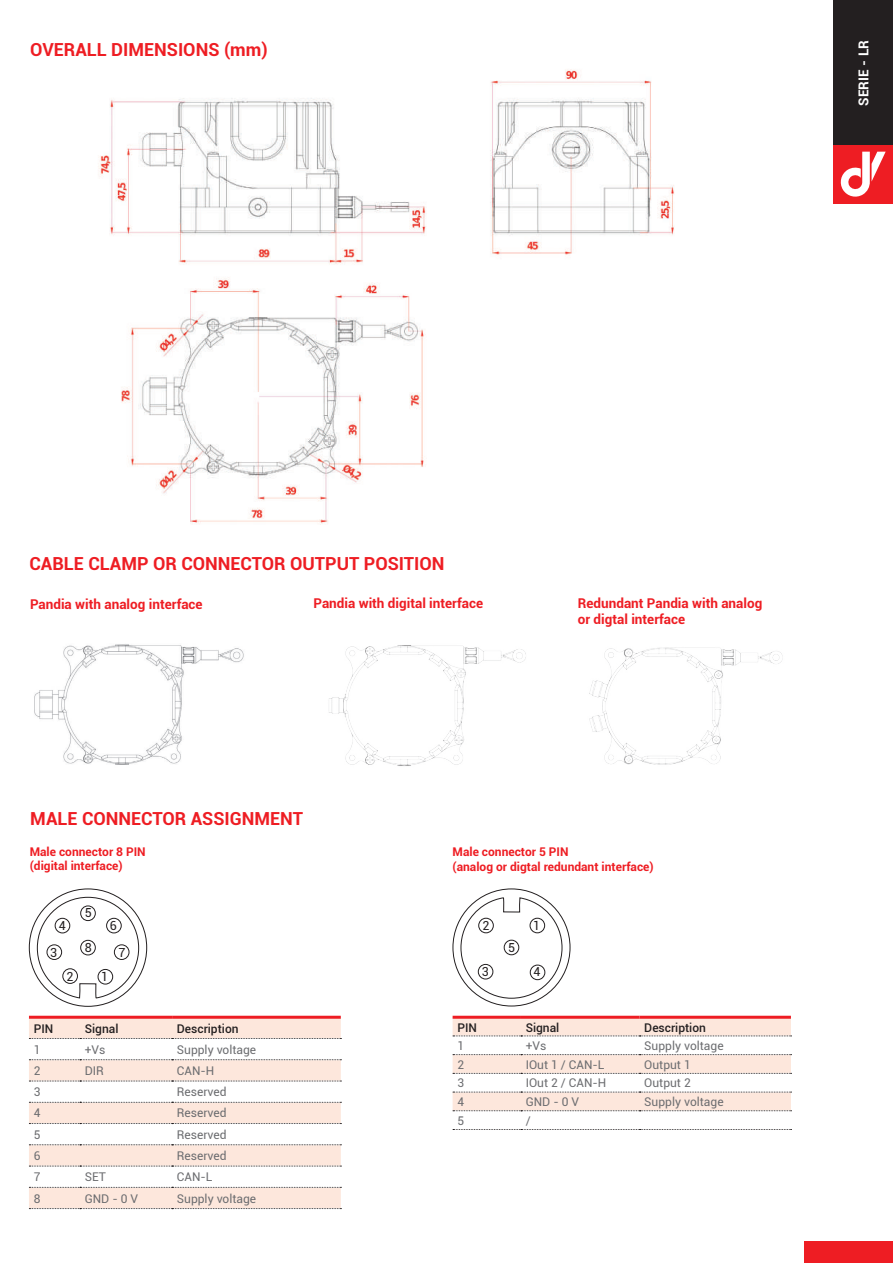
<style>
.page{position:relative;width:893px;height:1263px;background:#fff}
.page>*{position:absolute;margin:0;border:0;box-sizing:border-box;transform-origin:0 0}
.t1{font:700 18px "Roboto";color:#ee1d23}
.t2{font:700 13.65px "Roboto";color:#fff}
.t3{font:700 13.5px/16.2px "Roboto";color:#ee1d23}
.t4{font:12.45px "Roboto";color:#231f20}
.t5{font:12px "Roboto";color:#6c6d70}
.t6{font:700 12px/14.4px "Roboto";color:#ee1d23}
.t7{font:500 12px "Roboto";color:#231f20}
</style>
<div class="page">
<div style="left:833px;top:144px;width:60px;height:60px;background:#ee1d23"></div>
<div style="left:833px;top:0;width:60px;height:144px;background:#231f20"></div>
<div style="left:804px;top:1242px;width:89px;height:21px;background:#ee1d23"></div>
<svg style="left:840px;top:152px;width:46px;height:45px"></svg>
<img style="left:98px;top:69px;width:576px;height:456px">
<svg style="left:37px;top:896px;width:102px;height:103px"></svg>
<div style="left:80px;top:940px;width:16px;height:15px;border:1px solid #231f20;border-radius:50%"></div>
<div style="left:80px;top:905px;width:16px;height:16px;border:1px solid #231f20;border-radius:50%"></div>
<div style="left:106px;top:918px;width:16px;height:15px;border:1px solid #231f20;border-radius:50%"></div>
<div style="left:114px;top:944px;width:15px;height:16px;border:1px solid #231f20;border-radius:50%"></div>
<div style="left:98px;top:969px;width:15px;height:15px;border:1px solid #231f20;border-radius:50%"></div>
<div style="left:62px;top:968px;width:16px;height:16px;border:1px solid #231f20;border-radius:50%"></div>
<div style="left:47px;top:944px;width:15px;height:16px;border:1px solid #231f20;border-radius:50%"></div>
<div style="left:55px;top:918px;width:15px;height:15px;border:1px solid #231f20;border-radius:50%"></div>
<img style="left:589px;top:647px;width:194px;height:118px">
<img style="left:329px;top:645px;width:197px;height:121px">
<img style="left:34px;top:644px;width:210px;height:121px">
<svg style="left:460px;top:897px;width:103px;height:102px"></svg>
<div style="left:504px;top:940px;width:15px;height:15px;border:1px solid #231f20;border-radius:50%"></div>
<div style="left:530px;top:918px;width:15px;height:15px;border:1px solid #231f20;border-radius:50%"></div>
<div style="left:530px;top:965px;width:15px;height:15px;border:1px solid #231f20;border-radius:50%"></div>
<div style="left:478px;top:964px;width:15px;height:15px;border:1px solid #231f20;border-radius:50%"></div>
<div style="left:478px;top:918px;width:16px;height:15px;border:1px solid #231f20;border-radius:50%"></div>
<svg style="left:29px;top:1019px;width:312px;height:189px;fill:#fde7dc"></svg>
<svg style="left:29px;top:1038px;width:312px;height:1px"></svg>
<svg style="left:29px;top:1059px;width:312px;height:1px"></svg>
<svg style="left:29px;top:1081px;width:312px;height:1px"></svg>
<svg style="left:29px;top:1102px;width:312px;height:1px"></svg>
<svg style="left:29px;top:1123px;width:312px;height:1px"></svg>
<svg style="left:29px;top:1144px;width:312px;height:1px"></svg>
<svg style="left:29px;top:1166px;width:312px;height:1px"></svg>
<svg style="left:29px;top:1187px;width:312px;height:1px"></svg>
<svg style="left:29px;top:1208px;width:312px;height:1px"></svg>
<hr style="left:29px;top:1016px;width:51px;height:3px;background:#ee1d23">
<hr style="left:80px;top:1016px;width:92px;height:3px;background:#ee1d23">
<hr style="left:172px;top:1016px;width:169px;height:3px;background:#ee1d23">
<svg style="left:453px;top:1019px;width:338px;height:92px"></svg>
<svg style="left:453px;top:1129px;width:338px;height:1px"></svg>
<hr style="left:453px;top:1016px;width:68px;height:3px;background:#ee1d23">
<hr style="left:521px;top:1016px;width:118px;height:3px;background:#ee1d23">
<hr style="left:639px;top:1016px;width:152px;height:3px;background:#ee1d23">
<h1 class="t1" style="left:30px;top:37px;width:239px">OVERALL DIMENSIONS (mm)</h1>
<p class="t2" style="left:854px;top:106px;width:67px;rotate:-90deg">SERIE - LR</p>
<h1 class="t1" style="left:29px;top:550px;width:417px">CABLE CLAMP OR CONNECTOR OUTPUT POSITION</h1>
<p class="t3" style="left:30px;top:595px;width:174px">Pandia with analog interface</p>
<p class="t3" style="left:313px;top:594px;width:171px">Pandia with digital interface</p>
<p class="t3" style="left:578px;top:594px;width:186px">Redundant Pandia with analog or digtal interface</p>
<h1 class="t1" style="left:30px;top:806px;width:274px">MALE CONNECTOR ASSIGNMENT</h1>
<p class="t6" style="left:30px;top:844px;width:117px">Male connector 8 PIN (digital interface)</p>
<p class="t6" style="left:453px;top:844px;width:203px">Male connector 5 PIN<br>(analog or digtal redundant interface)</p>
<p class="t4" style="left:85px;top:904px;width:9px">5</p>
<p class="t4" style="left:59px;top:916px;width:9px">4</p>
<p class="t4" style="left:110px;top:916px;width:9px">6</p>
<p class="t4" style="left:482px;top:916px;width:9px">2</p>
<p class="t4" style="left:533px;top:916px;width:9px">1</p>
<p class="t4" style="left:50px;top:943px;width:9px">3</p>
<p class="t4" style="left:85px;top:939px;width:9px">8</p>
<p class="t4" style="left:118px;top:943px;width:9px">7</p>
<p class="t4" style="left:508px;top:939px;width:9px">5</p>
<p class="t4" style="left:66px;top:968px;width:9px">2</p>
<p class="t4" style="left:101px;top:968px;width:9px">1</p>
<p class="t4" style="left:482px;top:963px;width:9px">3</p>
<p class="t4" style="left:533px;top:963px;width:9px">4</p>
<p class="t7" style="left:34px;top:1020px;width:21px">PIN</p>
<p class="t7" style="left:85px;top:1020px;width:35px">Signal</p>
<p class="t7" style="left:177px;top:1020px;width:63px">Description</p>
<p class="t5" style="left:34px;top:1041px;width:8px">1</p>
<p class="t5" style="left:85px;top:1041px;width:22px">+Vs</p>
<p class="t5" style="left:177px;top:1041px;width:81px">Supply voltage</p>
<p class="t5" style="left:34px;top:1062px;width:8px">2</p>
<p class="t5" style="left:85px;top:1062px;width:21px">DIR</p>
<p class="t5" style="left:177px;top:1062px;width:39px">CAN-H</p>
<p class="t5" style="left:34px;top:1083px;width:8px">3</p>
<p class="t5" style="left:177px;top:1083px;width:51px">Reserved</p>
<p class="t5" style="left:34px;top:1105px;width:8px">4</p>
<p class="t5" style="left:177px;top:1105px;width:51px">Reserved</p>
<p class="t5" style="left:34px;top:1126px;width:8px">5</p>
<p class="t5" style="left:177px;top:1126px;width:51px">Reserved</p>
<p class="t5" style="left:34px;top:1147px;width:8px">6</p>
<p class="t5" style="left:177px;top:1147px;width:51px">Reserved</p>
<p class="t5" style="left:34px;top:1168px;width:8px">7</p>
<p class="t5" style="left:85px;top:1168px;width:23px">SET</p>
<p class="t5" style="left:177px;top:1168px;width:37px">CAN-L</p>
<p class="t5" style="left:34px;top:1190px;width:8px">8</p>
<p class="t5" style="left:85px;top:1190px;width:55px">GND - 0 V</p>
<p class="t5" style="left:177px;top:1190px;width:81px">Supply voltage</p>
<p class="t7" style="left:457px;top:1019px;width:21px">PIN</p>
<p class="t7" style="left:526px;top:1019px;width:35px">Signal</p>
<p class="t7" style="left:644px;top:1019px;width:63px">Description</p>
<p class="t5" style="left:457px;top:1037px;width:8px">1</p>
<p class="t5" style="left:526px;top:1037px;width:22px">+Vs</p>
<p class="t5" style="left:644px;top:1037px;width:81px">Supply voltage</p>
<p class="t5" style="left:457px;top:1056px;width:8px">2</p>
<p class="t5" style="left:526px;top:1056px;width:80px">IOut 1 / CAN-L</p>
<p class="t5" style="left:644px;top:1056px;width:48px">Output 1</p>
<p class="t5" style="left:457px;top:1074px;width:8px">3</p>
<p class="t5" style="left:526px;top:1074px;width:82px">IOut 2 / CAN-H</p>
<p class="t5" style="left:644px;top:1074px;width:48px">Output 2</p>
<p class="t5" style="left:457px;top:1093px;width:8px">4</p>
<p class="t5" style="left:526px;top:1093px;width:55px">GND - 0 V</p>
<p class="t5" style="left:644px;top:1093px;width:81px">Supply voltage</p>
<p class="t5" style="left:457px;top:1112px;width:8px">5</p>
<p class="t5" style="left:526px;top:1112px;width:6px">/</p>
</div>
